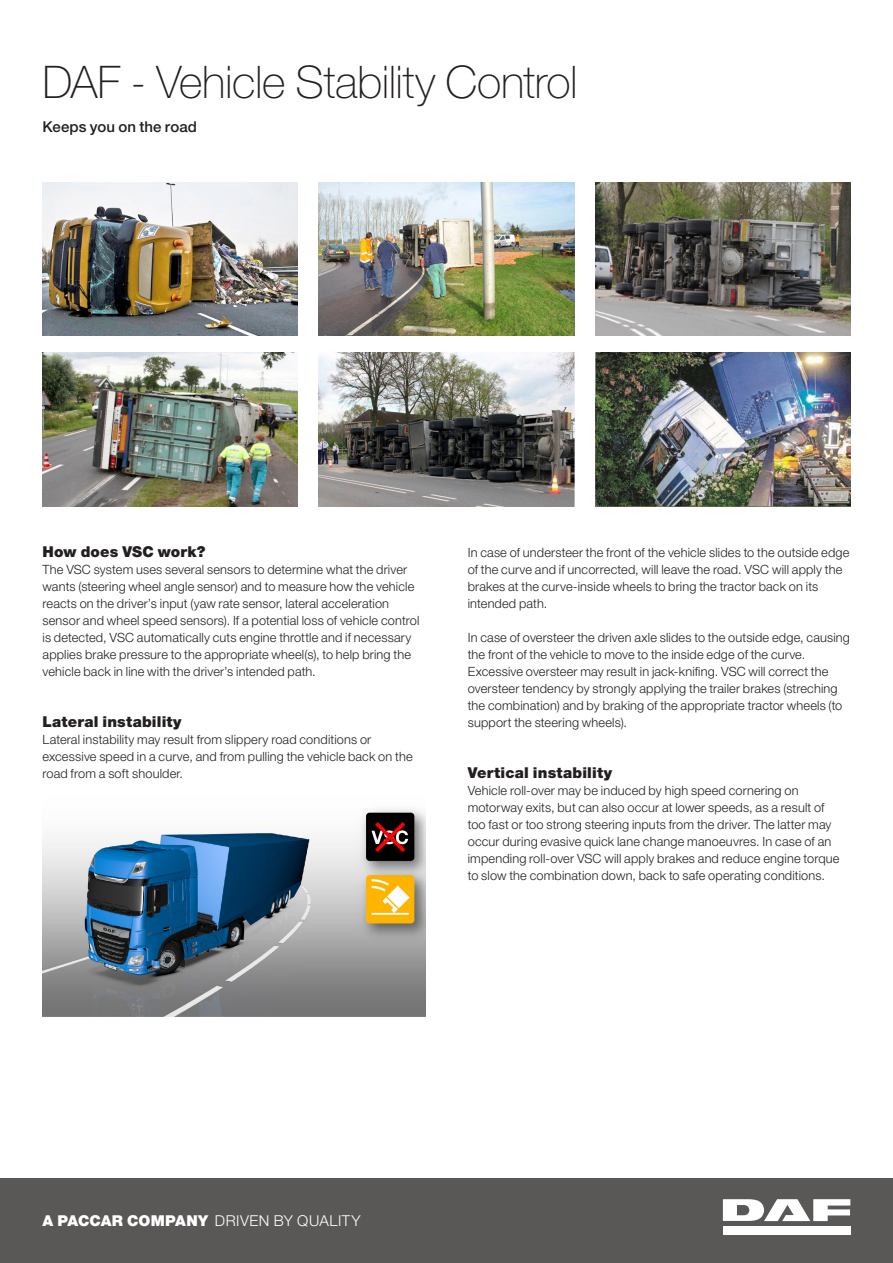
<style>
.page{position:relative;width:893px;height:1263px;background:#fff}
.page>*{position:absolute;margin:0;border:0;box-sizing:border-box;transform-origin:0 0}
._02_Chapeau{font:100 45px "Helvetica Neue LT Pro";letter-spacing:-.01em;color:#231f20}
._05_Tussenkop{font:900 15px "Helvetica Neue LT Pro";letter-spacing:.015em;color:#231f20}
._03_Intro{font:300 15px "Helvetica Neue LT Pro";letter-spacing:.035em;color:#fff}
._03_Intro-2{font:500 15px "Helvetica Neue LT Pro";letter-spacing:.005em;color:#231f20}
._04_Tekst{font:300 12.75px/17px "Helvetica Neue LT Pro";letter-spacing:.01em;color:#231f20}
.s1{font-weight:900}
</style>
<div class="page">
<div style="left:0;top:1178px;width:893px;height:85px;background:#5a5757"></div>
<div style="left:723px;top:1226px;width:127px;height:8px;background:#fff"></div>
<svg style="left:723px;top:1199px;width:127px;height:22px"></svg>
<img style="left:43px;top:183px;width:255px;height:153px">
<img style="left:43px;top:353px;width:255px;height:153px">
<img style="left:319px;top:183px;width:255px;height:153px">
<img style="left:319px;top:353px;width:255px;height:153px">
<img style="left:595px;top:183px;width:255px;height:153px">
<img style="left:595px;top:353px;width:255px;height:153px">
<img style="left:43px;top:809px;width:382px;height:207px">
<p class="_02_Chapeau" style="left:43px;top:56px;width:537px">DAF - Vehicle Stability Control</p>
<p class="_03_Intro-2" style="left:43px;top:118px;width:156px">Keeps you on the road</p>
<p class="_05_Tussenkop" style="left:43px;top:543px;width:165px">How does VSC work?</p>
<p class="_04_Tekst" style="left:43px;top:561px;width:378px">The VSC system uses several sensors to determine what the driver wants (steering wheel angle sensor) and to measure how the vehicle reacts on the driver’s input (yaw rate sensor, lateral acceleration sensor and wheel speed sensors). If a potential loss of vehicle control is detected, VSC automatically cuts engine throttle and if necessary applies brake pressure to the appropriate wheel(s), to help bring the vehicle back in line with the driver’s intended path.</p>
<p class="_05_Tussenkop" style="left:43px;top:713px;width:141px">Lateral instability</p>
<p class="_04_Tekst" style="left:43px;top:731px;width:372px">Lateral instability may result from slippery road conditions or excessive speed in a curve, and from pulling the vehicle back on the road from a soft shoulder.</p>
<p class="_04_Tekst" style="left:468px;top:544px;width:383px">In case of understeer the front of the vehicle slides to the outside edge of the curve and if uncorrected, will leave the road. VSC will apply the brakes at the curve-inside wheels to bring the tractor back on its intended path.</p>
<p class="_04_Tekst" style="left:468px;top:629px;width:384px">In case of oversteer the driven axle slides to the outside edge, causing the front of the vehicle to move to the inside edge of the curve.<br>Excessive oversteer may result in jack-knifing. VSC will correct the oversteer tendency by strongly applying the trailer brakes (streching the combination) and by braking of the appropriate tractor wheels (to support the steering wheels).</p>
<p class="_05_Tussenkop" style="left:468px;top:764px;width:146px">Vertical instability</p>
<p class="_04_Tekst" style="left:468px;top:782px;width:373px">Vehicle roll-over may be induced by high speed cornering on motorway exits, but can also occur at lower speeds, as a result of too fast or too strong steering inputs from the driver. The latter may occur during evasive quick lane change manoeuvres. In case of an impending roll-over VSC will apply brakes and reduce engine torque to slow the combination down, back to safe operating conditions.</p>
<p class="_03_Intro" style="left:43px;top:1211px;width:319px"><span class="s1">A PACCAR COMPANY</span> DRIVEN BY QUALITY</p>
</div>
